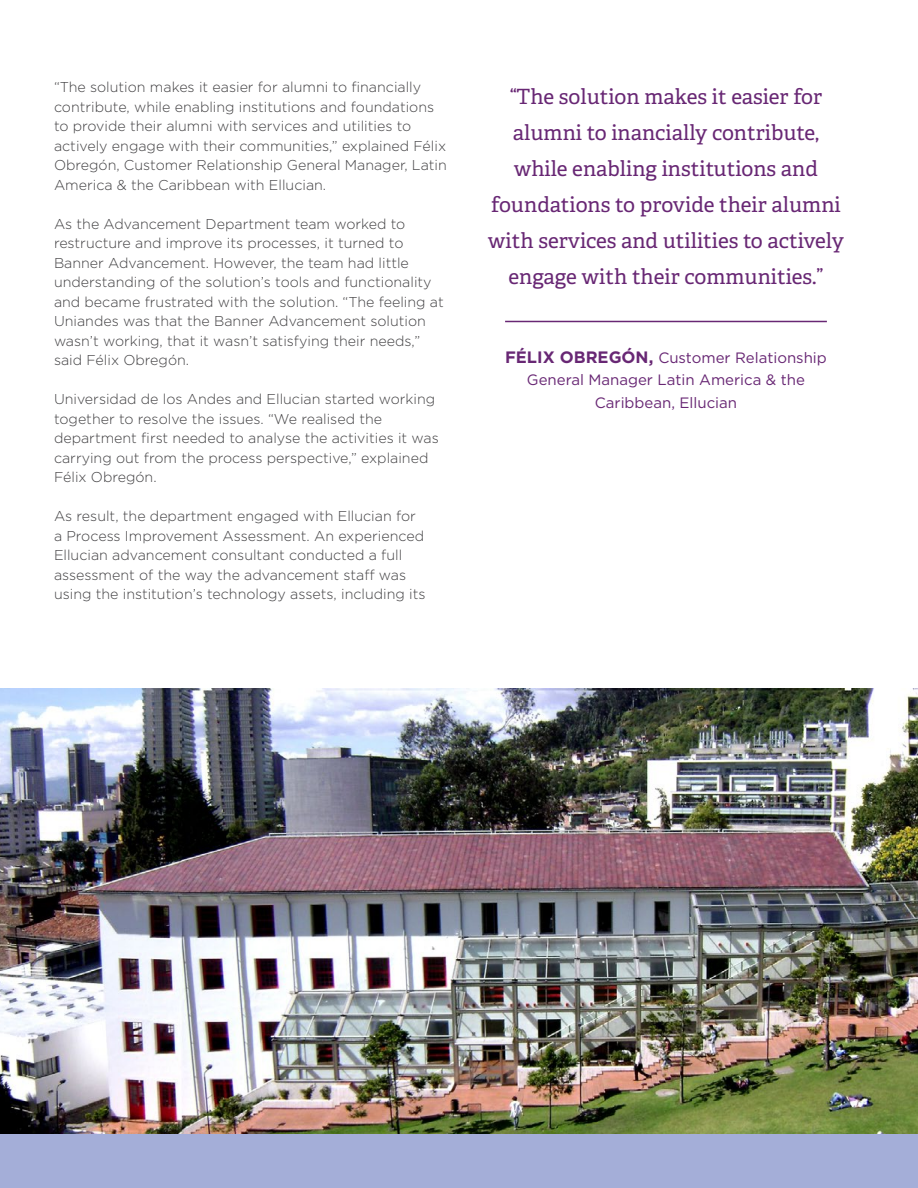
<style>
.page{position:relative;width:918px;height:1188px;background:#fff}
.page>*{position:absolute;margin:0;border:0;box-sizing:border-box;transform-origin:0 0}
.QUOTE_TEXT{font:21px/36px "Adelle PE";color:#682774;text-align:center}
.QUOTE_ATTRIBUTION{font:15px/22.5px "Gotham HTF";color:#682774;text-align:center}
.BODY{font:300 14.25px/19.5px "Gotham";color:#414042}
.s1{font-weight:700;font-size:16.5px}
</style>
<div class="page">
<hr style="left:505px;top:321px;width:322px;height:1px;background:#682774">
<img style="left:0;top:688px;width:918px;height:446px">
<div style="left:0;top:1134px;width:918px;height:54px;background:#a4aed8"></div>
<p class="BODY" style="left:54px;top:77px;width:394px">“The solution makes it easier for alumni to financially contribute, while enabling institutions and foundations to provide their alumni with services and utilities to actively engage with their communities,” explained Félix Obregón, Customer Relationship General Manager, Latin America &amp; the Caribbean with Ellucian.</p>
<p class="BODY" style="left:54px;top:214px;width:391px">As the Advancement Department team worked to restructure and improve its processes, it turned to Banner Advancement. However, the team had little understanding of the solution’s tools and functionality and became frustrated with the solution. “The feeling at Uniandes was that the Banner Advancement solution wasn’t working, that it wasn’t satisfying their needs,” said Félix Obregón.</p>
<p class="BODY" style="left:54px;top:389px;width:386px">Universidad de los Andes and Ellucian started working together to resolve the issues. “We realised the department first needed to analyse the activities it was carrying out from the process perspective,” explained Félix Obregón.</p>
<p class="BODY" style="left:54px;top:506px;width:373px">As result, the department engaged with Ellucian for a Process Improvement Assessment. An experienced Ellucian advancement consultant conducted a full assessment of the way the advancement staff was using the institution’s technology assets, including its</p>
<p class="QUOTE_TEXT" style="left:488px;top:78px;width:358px">“The solution makes it easier for alumni to inancially contribute, while enabling institutions and foundations to provide their alumni with services and utilities to actively engage with their communities.”</p>
<p class="QUOTE_ATTRIBUTION" style="left:505px;top:346px;width:323px"><span class="s1">FÉLIX OBREGÓN,</span> Customer Relationship<br>General Manager Latin America &amp; the<br>Caribbean, Ellucian</p>
</div>
